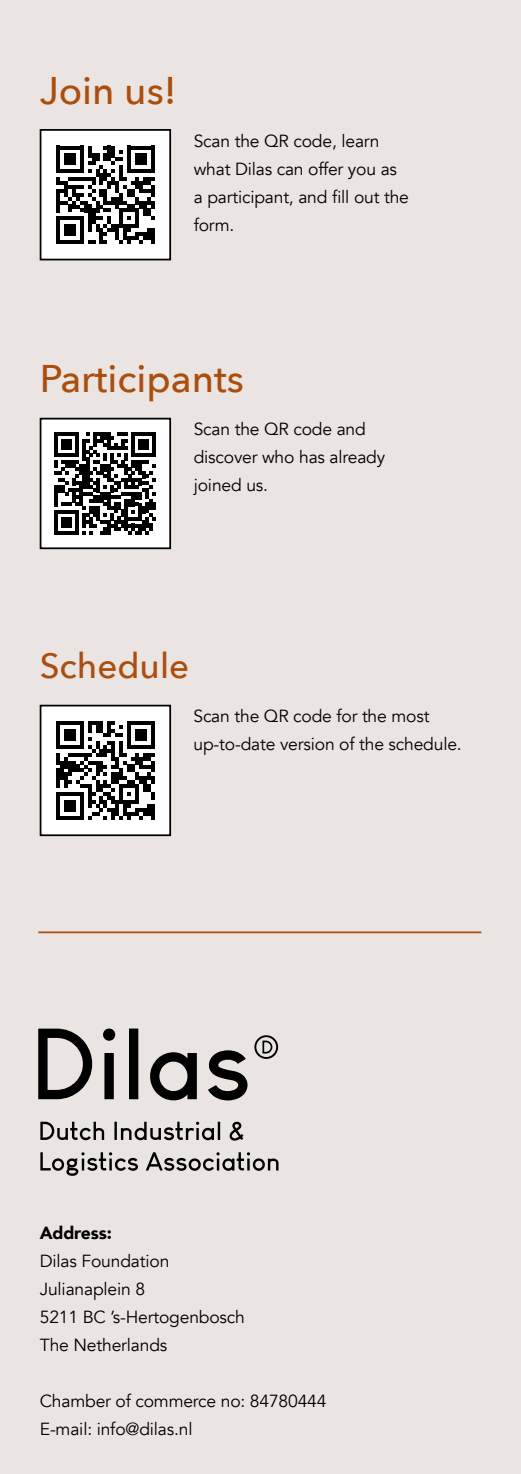
<style>
.page{position:relative;width:521px;height:1474px;background:#fff}
.page>*{position:absolute;margin:0;border:0;box-sizing:border-box;transform-origin:0 0}
.t1{font:500 38.5px "Avenir Next";color:#ab4e0d}
.t2{font:500 35px "Avenir Next";color:#ab4e0d}
.t3{font:17.5px/28px "Avenir";letter-spacing:-.01em;color:#000}
.t4{font:900 17.5px "Avenir";letter-spacing:-.01em;color:#000}
</style>
<div class="page">
<div style="left:0;top:0;width:521px;height:1473px;background:#eae4e2"></div>
<svg style="left:38px;top:1028px;width:54px;height:71px"></svg>
<svg style="left:103px;top:1028px;width:12px;height:71px"></svg>
<svg style="left:129px;top:1028px;width:9px;height:71px"></svg>
<svg style="left:150px;top:1052px;width:47px;height:48px"></svg>
<svg style="left:208px;top:1050px;width:39px;height:50px"></svg>
<svg style="left:40px;top:1121px;width:64px;height:19px"></svg>
<svg style="left:114px;top:1121px;width:106px;height:19px"></svg>
<svg style="left:230px;top:1121px;width:13px;height:19px"></svg>
<svg style="left:40px;top:1152px;width:98px;height:23px"></svg>
<svg style="left:146px;top:1152px;width:132px;height:18px"></svg>
<svg style="left:254px;top:1035px;width:24px;height:23px"></svg>
<div style="left:41px;top:130px;width:129px;height:129px;background:#fff"></div>
<svg style="left:56px;top:146px;width:98px;height:98px"></svg>
<div style="left:40px;top:129px;width:131px;height:131px;border:2px solid #000"></div>
<div style="left:41px;top:705px;width:129px;height:130px;background:#fff"></div>
<svg style="left:56px;top:721px;width:98px;height:98px"></svg>
<div style="left:40px;top:704px;width:131px;height:132px;border:2px solid #000"></div>
<div style="left:41px;top:418px;width:129px;height:130px;background:#fff"></div>
<svg style="left:55px;top:432px;width:101px;height:102px"></svg>
<div style="left:40px;top:418px;width:131px;height:131px;border:2px solid #000"></div>
<hr style="left:38px;top:931px;width:443px;height:2px;background:#ab4e0d">
<h1 class="t1" style="left:40px;top:57px;width:138px">Join us!</h1>
<p class="t3" style="left:194px;top:127px;width:217px">Scan the QR code, learn what Dilas can offer you as a participant, and fill out the form.</p>
<h1 class="t1" style="left:40px;top:346px;width:206px">Participants</h1>
<p class="t3" style="left:194px;top:415px;width:193px">Scan the QR code and discover who has already joined us.</p>
<h2 class="t2" style="left:40px;top:635px;width:151px">Schedule</h2>
<p class="t3" style="left:193px;top:702px;width:270px">Scan the QR code for the most up-to-date version of the schedule.</p>
<p class="t4" style="left:40px;top:1217px;width:74px">Address:</p>
<p class="t3" style="left:40px;top:1247px;width:207px">Dilas Foundation<br>Julianaplein 8<br>5211 BC ’s-Hertogenbosch<br>The Netherlands</p>
<p class="t3" style="left:40px;top:1387px;width:288px">Chamber of commerce no: 84780444<br>E-mail: info@dilas.nl</p>
</div>
